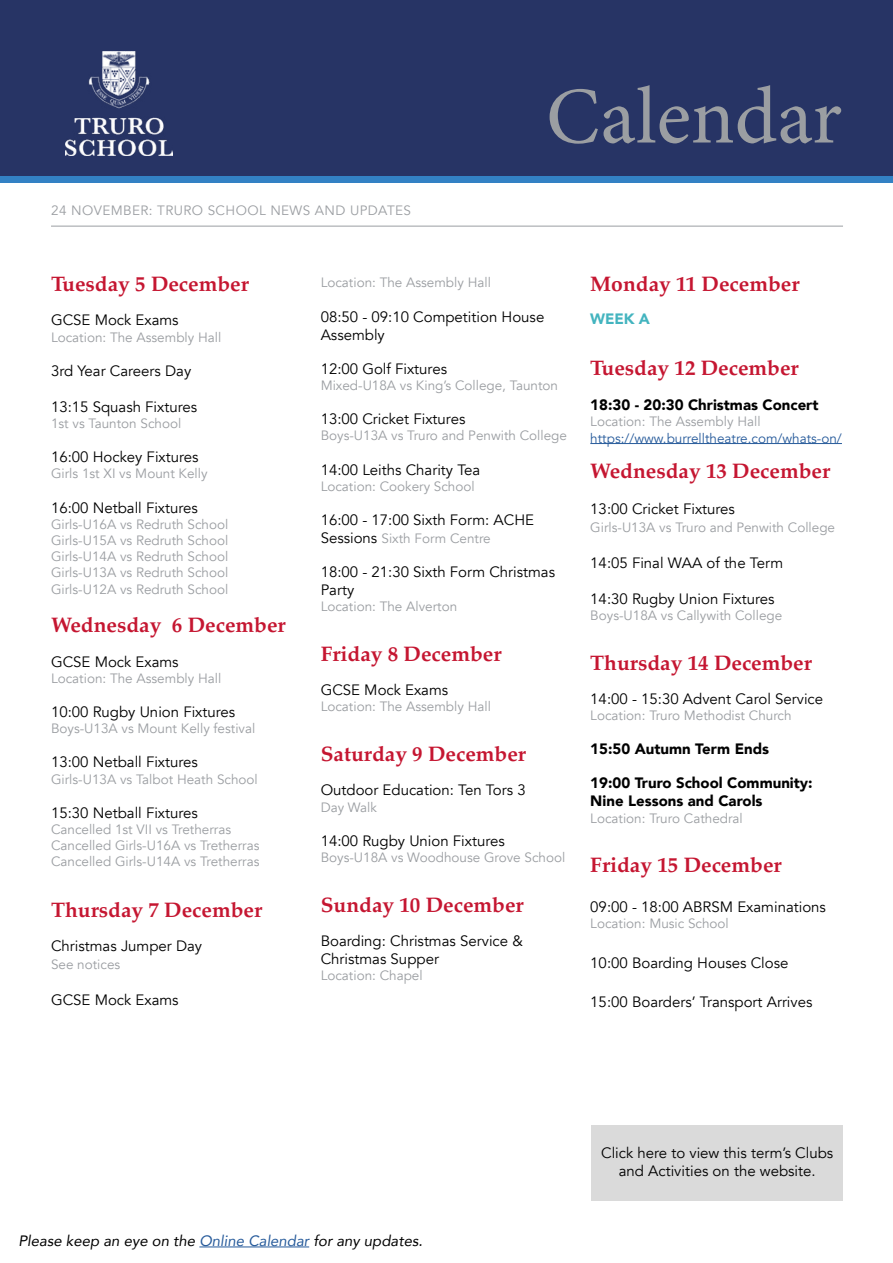
<style>
.page{position:relative;width:893px;height:1263px;background:#fff}
.page>*{position:absolute;margin:0;border:0;box-sizing:border-box;transform-origin:0 0}
.t1{font:80.55px "Minion Pro";color:#9b9ea2}
.t2{font:700 21px "Palatino";color:#c51631}
.t3{font:15px/18px "Avenir";color:#000}
.t4{font:900 15px/18px "Avenir";color:#000}
.t5{font:italic 15px "Avenir";color:#000}
.t6{font:900 15px "Avenir";color:#43b4bf}
.t7{font:13.5px/16.2px "Avenir";color:#9b9ea2;text-align:justify}
.t8{font:13.5px "Avenir";color:#275b9b}
.t9{font:13.5px "Avenir";letter-spacing:.03em;color:#9b9ea2}
.s1{font-size:15px;color:#000}
.s2{color:#275b9b}
</style>
<div class="page">
<div style="left:0;top:175px;width:893px;height:8px;background:#3381c4"></div>
<div style="left:0;top:0;width:893px;height:175px;background:#273465"></div>
<img style="left:66px;top:51px;width:106px;height:104px">
<hr style="left:199px;top:1246px;width:110px;height:1px;background:#275b9b">
<hr style="left:590px;top:443px;width:252px;height:1px;background:#275b9b">
<hr style="left:51px;top:226px;width:792px;height:1px;background:#9b9ea2">
<div style="left:591px;top:1125px;width:252px;height:75px;background:#dadada"></div>
<p class="t9" style="left:51px;top:202px;width:361px">24 NOVEMBER: TRURO SCHOOL NEWS AND UPDATES</p>
<h1 class="t1" style="left:546px;top:63px;width:297px">Calendar</h1>
<h2 class="t2" style="left:51px;top:266px;width:199px">Tuesday 5 December</h2>
<p class="t3" style="left:51px;top:311px;width:129px">GCSE Mock Exams</p>
<p class="t7" style="left:51px;top:329px;width:172px">Location: The Assembly Hall</p>
<p class="t3" style="left:51px;top:362px;width:142px">3rd Year Careers Day</p>
<p class="t3" style="left:51px;top:398px;width:148px">13:15 Squash Fixtures</p>
<p class="t7" style="left:51px;top:415px;width:132px">1st vs Taunton School</p>
<p class="t3" style="left:51px;top:448px;width:149px">16:00 Hockey Fixtures</p>
<p class="t7" style="left:51px;top:466px;width:158px">Girls 1st XI vs Mount Kelly</p>
<p class="t3" style="left:51px;top:499px;width:148px">16:00 Netball Fixtures</p>
<p class="t7" style="left:51px;top:516px;width:179px">Girls-U16A vs Redruth School Girls-U15A vs Redruth School Girls-U14A vs Redruth School Girls-U13A vs Redruth School Girls-U12A vs Redruth School</p>
<h2 class="t2" style="left:51px;top:607px;width:236px">Wednesday 6 December</h2>
<p class="t3" style="left:51px;top:653px;width:129px">GCSE Mock Exams</p>
<p class="t7" style="left:51px;top:670px;width:172px">Location: The Assembly Hall</p>
<p class="t3" style="left:51px;top:703px;width:186px">10:00 Rugby Union Fixtures</p>
<p class="t7" style="left:51px;top:721px;width:206px">Boys-U13A vs Mount Kelly festival</p>
<p class="t3" style="left:51px;top:753px;width:148px">13:00 Netball Fixtures</p>
<p class="t7" style="left:51px;top:771px;width:208px">Girls-U13A vs Talbot Heath School</p>
<p class="t3" style="left:51px;top:804px;width:148px">15:30 Netball Fixtures</p>
<p class="t7" style="left:51px;top:821px;width:210px;text-align:left">Cancelled 1st VII vs Tretherras<br>Cancelled Girls-U16A vs Tretherras<br>Cancelled Girls-U14A vs Tretherras</p>
<h2 class="t2" style="left:51px;top:892px;width:213px">Thursday 7 December</h2>
<p class="t3" style="left:51px;top:937px;width:153px">Christmas Jumper Day</p>
<p class="t7" style="left:51px;top:957px;width:71px">See notices</p>
<p class="t3" style="left:51px;top:991px;width:129px">GCSE Mock Exams</p>
<p class="t7" style="left:321px;top:275px;width:172px">Location: The Assembly Hall</p>
<p class="t3" style="left:321px;top:308px;width:225px">08:50 - 09:10 Competition House<br>Assembly</p>
<p class="t3" style="left:321px;top:360px;width:128px">12:00 Golf Fixtures</p>
<p class="t7" style="left:321px;top:377px;width:239px">Mixed-U18A vs King’s College, Taunton</p>
<p class="t3" style="left:321px;top:410px;width:146px">13:00 Cricket Fixtures</p>
<p class="t7" style="left:321px;top:428px;width:248px">Boys-U13A vs Truro and Penwith College</p>
<p class="t3" style="left:321px;top:461px;width:161px">14:00 Leiths Charity Tea</p>
<p class="t7" style="left:321px;top:478px;width:156px">Location: Cookery School</p>
<p class="t3" style="left:321px;top:511px;width:215px">16:00 - 17:00 Sixth Form: ACHE</p>
<p class="t7" style="left:321px;top:530px;width:172px"><span class="s1">Sessions</span> Sixth Form Centre</p>
<p class="t3" style="left:321px;top:563px;width:236px">18:00 - 21:30 Sixth Form Christmas<br>Party</p>
<p class="t7" style="left:321px;top:599px;width:138px">Location: The Alverton</p>
<h2 class="t2" style="left:321px;top:636px;width:182px">Friday 8 December</h2>
<p class="t3" style="left:321px;top:681px;width:129px">GCSE Mock Exams</p>
<p class="t7" style="left:321px;top:699px;width:172px">Location: The Assembly Hall</p>
<h2 class="t2" style="left:321px;top:736px;width:207px">Saturday 9 December</h2>
<p class="t3" style="left:321px;top:781px;width:207px">Outdoor Education: Ten Tors 3</p>
<p class="t7" style="left:321px;top:799px;width:58px">Day Walk</p>
<p class="t3" style="left:321px;top:832px;width:186px">14:00 Rugby Union Fixtures</p>
<p class="t7" style="left:321px;top:849px;width:246px">Boys-U18A vs Woodhouse Grove School</p>
<h2 class="t2" style="left:321px;top:886px;width:204px">Sunday 10 December</h2>
<p class="t3" style="left:321px;top:932px;width:204px">Boarding: Christmas Service &amp;<br>Christmas Supper</p>
<p class="t7" style="left:321px;top:967px;width:104px">Location: Chapel</p>
<h2 class="t2" style="left:590px;top:266px;width:211px">Monday 11 December</h2>
<p class="t6" style="left:590px;top:306px;width:61px">WEEK A</p>
<h2 class="t2" style="left:590px;top:350px;width:210px">Tuesday 12 December</h2>
<p class="t4" style="left:590px;top:395px;width:230px">18:30 - 20:30 Christmas Concert</p>
<p class="t7" style="left:590px;top:414px;width:172px">Location: The Assembly Hall</p>
<p class="t8" style="left:590px;top:430px;width:253px">https://www.burrelltheatre.com/whats-on/</p>
<h2 class="t2" style="left:590px;top:453px;width:241px">Wednesday 13 December</h2>
<p class="t3" style="left:590px;top:500px;width:146px">13:00 Cricket Fixtures</p>
<p class="t7" style="left:590px;top:519px;width:246px">Girls-U13A vs Truro and Penwith College</p>
<p class="t3" style="left:590px;top:554px;width:194px">14:05 Final WAA of the Term</p>
<p class="t3" style="left:590px;top:590px;width:186px">14:30 Rugby Union Fixtures</p>
<p class="t7" style="left:590px;top:607px;width:194px">Boys-U18A vs Callywith College</p>
<h2 class="t2" style="left:590px;top:644px;width:223px">Thursday 14 December</h2>
<p class="t3" style="left:590px;top:690px;width:234px">14:00 - 15:30 Advent Carol Service</p>
<p class="t7" style="left:590px;top:707px;width:203px">Location: Truro Methodist Church</p>
<p class="t4" style="left:590px;top:740px;width:180px">15:50 Autumn Term Ends</p>
<p class="t4" style="left:590px;top:774px;width:224px">19:00 Truro School Community:<br>Nine Lessons and Carols</p>
<p class="t7" style="left:590px;top:810px;width:154px">Location: Truro Cathedral</p>
<h2 class="t2" style="left:590px;top:847px;width:193px">Friday 15 December</h2>
<p class="t3" style="left:590px;top:898px;width:237px">09:00 - 18:00 ABRSM Examinations</p>
<p class="t7" style="left:590px;top:916px;width:140px">Location: Music School</p>
<p class="t3" style="left:590px;top:954px;width:200px">10:00 Boarding Houses Close</p>
<p class="t3" style="left:590px;top:993px;width:224px">15:00 Boarders’ Transport Arrives</p>
<p class="t5" style="left:18px;top:1231px;width:406px">Please keep an eye on the <span class="s2">Online Calendar</span> for any updates.</p>
<p class="t3" style="left:601px;top:1144px;width:234px;text-align:center">Click here to view this term’s Clubs and Activities on the website.</p>
</div>
